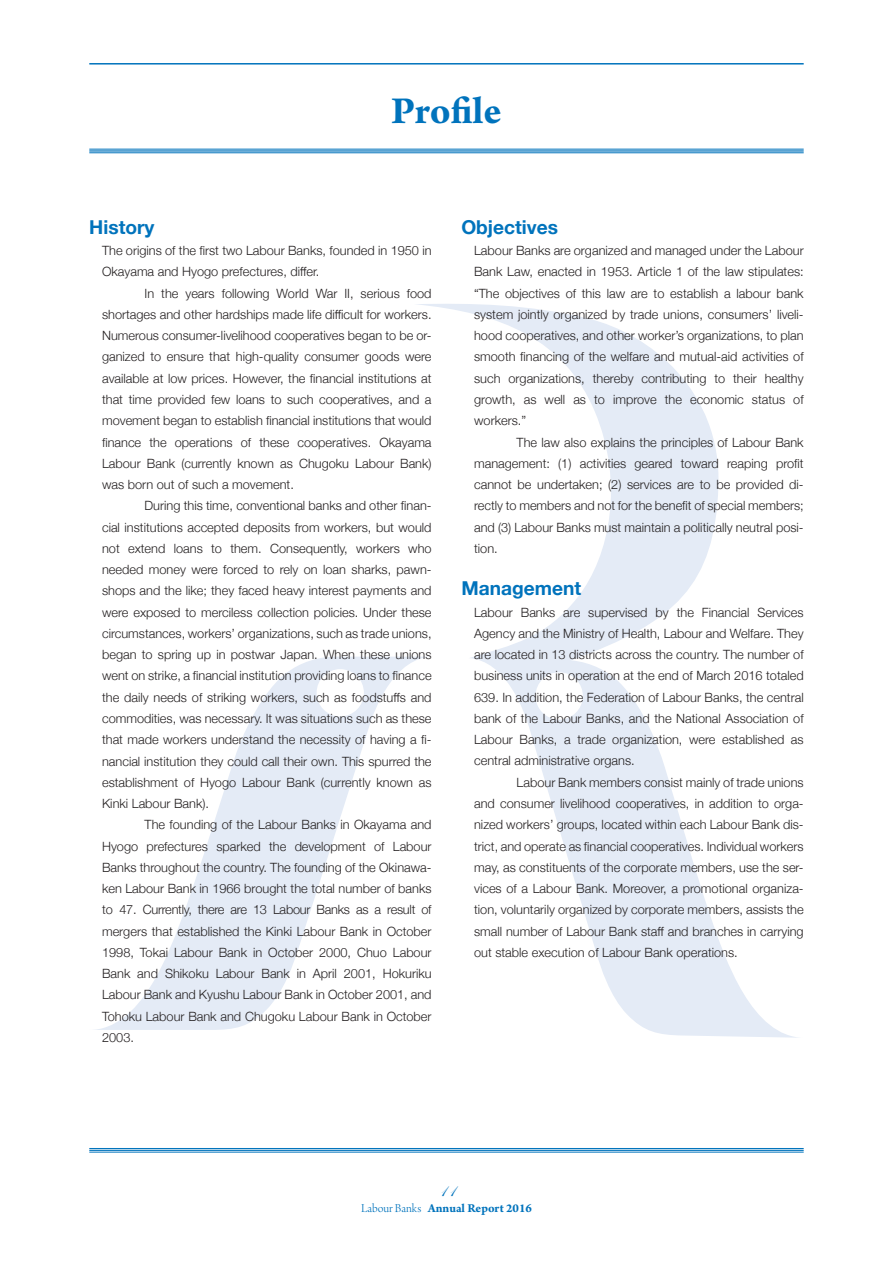
<style>
.page{position:relative;width:893px;height:1263px;background:#fff}
.page>*{position:absolute;margin:0;border:0;box-sizing:border-box;transform-origin:0 0}
.t1{font:700 40.35px "Arno Pro";letter-spacing:-.005em;color:#0073bc}
.t2{font:700 19.2px "Helvetica Neue";color:#0073bc}
.t3{font:19.2px "Edwardian Script ITC";color:#0073bc}
.t4{font:300 12.75px/21.3px "Helvetica Neue";color:#231f20;text-align:justify}
.t5{font:700 12.75px "Arno Pro";color:#0073bc}
.s1{font-family:"Arno Pro Light Display";font-weight:400}
</style>
<div class="page">
<svg style="left:95px;top:657px;width:319px;height:373px"></svg>
<svg style="left:414px;top:304px;width:384px;height:734px"></svg>
<hr style="left:89px;top:1148px;width:715px;height:1px;background:#0073bc">
<hr style="left:89px;top:1150px;width:715px;height:1px;background:#0073bc">
<hr style="left:89px;top:1152px;width:715px;height:1px;background:#0073bc">
<hr style="left:89px;top:149px;width:715px;height:1px;background:#0073bc">
<hr style="left:89px;top:150px;width:715px;height:2px;background:#0073bc">
<hr style="left:89px;top:152px;width:715px;height:1px;background:#0073bc">
<hr style="left:89px;top:63px;width:715px;height:2px;background:#0073bc">
<h1 class="t1" style="left:391px;top:87px;width:112px">Profile</h1>
<h2 class="t2" style="left:89px;top:212px;width:67px">History</h2>
<p class="t4" style="left:102px;top:239px;width:331px">The origins of the first two Labour Banks, founded in 1950 in<br>Okayama and Hyogo prefectures, differ.</p>
<p class="t4" style="left:102px;top:282px;width:331px;text-indent:43px">In the years following World War II, serious food shortages and other hardships made life difficult for workers.<br>Numerous consumer-livelihood cooperatives began to be or&shy;ganized to ensure that high-quality consumer goods were available at low prices. However, the financial institutions at that time provided few loans to such cooperatives, and a movement began to establish financial institutions that would finance the operations of these cooperatives. Okayama Labour Bank (currently known as Chugoku Labour Bank) was born out of such a movement.</p>
<p class="t4" style="left:102px;top:494px;width:331px;text-indent:43px">During this time, conventional banks and other finan&shy;cial institutions accepted deposits from workers, but would not extend loans to them. Consequently, workers who needed money were forced to rely on loan sharks, pawn&shy;shops and the like; they faced heavy interest payments and were exposed to merciless collection policies. Under these circumstances, workers’ organizations, such as trade unions, began to spring up in postwar Japan. When these unions went on strike, a financial institution providing loans to finance the daily needs of striking workers, such as foodstuffs and commodities, was necessary. It was situations such as these that made workers understand the necessity of having a fi&shy;nancial institution they could call their own. This spurred the establishment of Hyogo Labour Bank (currently known as Kinki Labour Bank).</p>
<p class="t4" style="left:102px;top:813px;width:331px;text-indent:43px">The founding of the Labour Banks in Okayama and Hyogo prefectures sparked the development of Labour Banks throughout the country. The founding of the Okinawa&shy;ken Labour Bank in 1966 brought the total number of banks to 47. Currently, there are 13 Labour Banks as a result of mergers that established the Kinki Labour Bank in October 1998, Tokai Labour Bank in October 2000, Chuo Labour Bank and Shikoku Labour Bank in April 2001, Hokuriku Labour Bank and Kyushu Labour Bank in October 2001, and Tohoku Labour Bank and Chugoku Labour Bank in October 2003.</p>
<h2 class="t2" style="left:461px;top:212px;width:98px">Objectives</h2>
<p class="t4" style="left:474px;top:239px;width:331px">Labour Banks are organized and managed under the Labour Bank Law, enacted in 1953. Article 1 of the law stipulates: “The objectives of this law are to establish a labour bank system jointly organized by trade unions, consumers’ liveli&shy;hood cooperatives, and other worker’s organizations, to plan smooth financing of the welfare and mutual-aid activities of such organizations, thereby contributing to their healthy growth, as well as to improve the economic status of workers.”</p>
<p class="t4" style="left:474px;top:430px;width:331px;text-indent:43px">The law also explains the principles of Labour Bank management: (1) activities geared toward reaping profit cannot be undertaken; (2) services are to be provided di&shy;rectly to members and not for the benefit of special members; and (3) Labour Banks must maintain a politically neutral posi&shy;tion.</p>
<h2 class="t2" style="left:461px;top:573px;width:121px">Management</h2>
<p class="t4" style="left:474px;top:600px;width:331px">Labour Banks are supervised by the Financial Services Agency and the Ministry of Health, Labour and Welfare. They are located in 13 districts across the country. The number of business units in operation at the end of March 2016 totaled 639. In addition, the Federation of Labour Banks, the central bank of the Labour Banks, and the National Association of Labour Banks, a trade organization, were established as central administrative organs.</p>
<p class="t4" style="left:474px;top:771px;width:331px;text-indent:43px">Labour Bank members consist mainly of trade unions and consumer livelihood cooperatives, in addition to orga&shy;nized workers’ groups, located within each Labour Bank dis&shy;trict, and operate as financial cooperatives. Individual workers may, as constituents of the corporate members, use the ser&shy;vices of a Labour Bank. Moreover, a promotional organiza&shy;tion, voluntarily organized by corporate members, assists the small number of Labour Bank staff and branches in carrying out stable execution of Labour Bank operations.</p>
<h2 class="t3" style="left:437px;top:1180px;width:20px">11</h2>
<p class="t5" style="left:361px;top:1201px;width:172px"><span class="s1">Labour Banks</span> Annual Report 2016</p>
</div>
